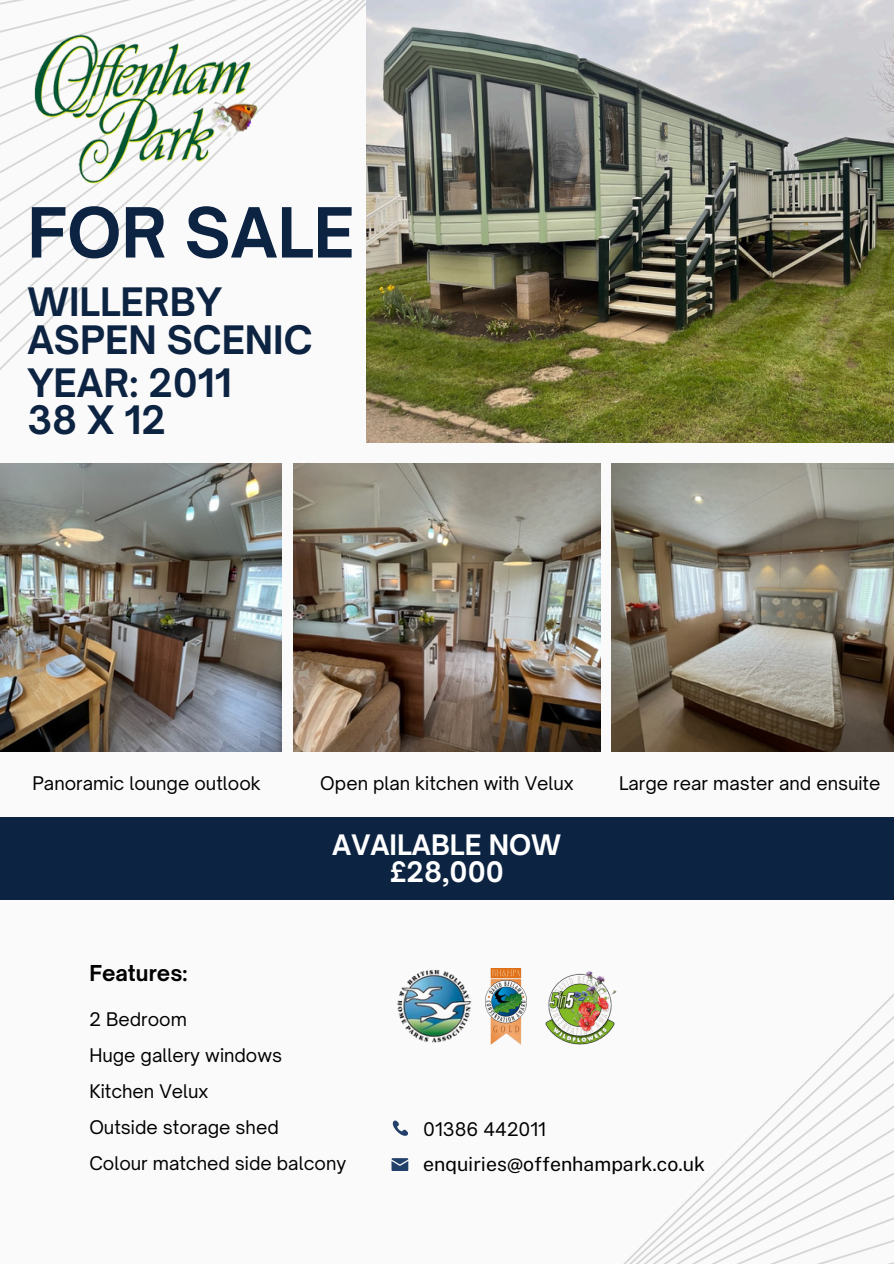
<style>
.page{position:relative;width:894px;height:1264px;background:#fff}
.page>*{position:absolute;margin:0;border:0;box-sizing:border-box;transform-origin:0 0}
.t1{font:700 66px "Open Sauce One";color:#0c2342}
.t2{font:700 37.5px/37.2px "Open Sauce One";color:#0c2342}
.t3{font:700 27px/27px "Open Sauce One";color:#fff;text-align:center}
.t4{font:700 21px "Open Sauce One";color:#000}
.t5{font:19.5px "Public Sans";color:#000}
.t6{font:18px "Open Sauce One";color:#000}
</style>
<div class="page">
<div style="left:0;top:0;width:893px;height:1263px;background:#fafafa"></div>
<img style="left:0;top:463px;width:282px;height:288px">
<img style="left:293px;top:463px;width:307px;height:288px">
<img style="left:611px;top:463px;width:282px;height:288px">
<svg style="left:533px;top:899px;width:360px;height:364px"></svg>
<svg style="left:0;top:0;width:366px;height:370px"></svg>
<img style="left:366px;top:0;width:527px;height:442px">
<div style="left:0;top:817px;width:893px;height:82px;background:#0c2342"></div>
<img style="left:389px;top:961px;width:89px;height:89px;border-radius:50%">
<svg style="left:392px;top:1120px;width:16px;height:16px"></svg>
<svg style="left:391px;top:1158px;width:17px;height:12px"></svg>
<img style="left:27px;top:30px;width:239px;height:164px">
<img style="left:485px;top:968px;width:41px;height:76px">
<img style="left:538px;top:965px;width:83px;height:82px">
<p class="t1" style="left:27px;top:191px;width:328px">FOR SALE</p>
<p class="t2" style="left:27px;top:283px;width:287px">WILLERBY<br>ASPEN SCENIC</p>
<p class="t2" style="left:27px;top:363px;width:206px">YEAR: 2011<br>38 X 12</p>
<h2 class="t6" style="left:32px;top:772px;width:230px">Panoramic lounge outlook</h2>
<p class="t6" style="left:320px;top:772px;width:255px">Open plan kitchen with Velux</p>
<p class="t6" style="left:619px;top:772px;width:263px">Large rear master and ensuite</p>
<p class="t3" style="left:332px;top:831px;width:230px">AVAILABLE NOW £28,000</p>
<p class="t4" style="left:89px;top:959px;width:100px">Features:</p>
<p class="t6" style="left:89px;top:1007px;width:99px">2 Bedroom</p>
<p class="t6" style="left:89px;top:1043px;width:194px">Huge gallery windows</p>
<h3 class="t6" style="left:89px;top:1079px;width:121px">Kitchen Velux</h3>
<h4 class="t6" style="left:89px;top:1115px;width:191px">Outside storage shed</h4>
<p class="t6" style="left:89px;top:1151px;width:258px">Colour matched side balcony</p>
<p class="t6" style="left:423px;top:1117px;width:124px">01386 442011</p>
<p class="t5" style="left:423px;top:1152px;width:283px">enquiries@offenhampark.co.uk</p>
</div>
